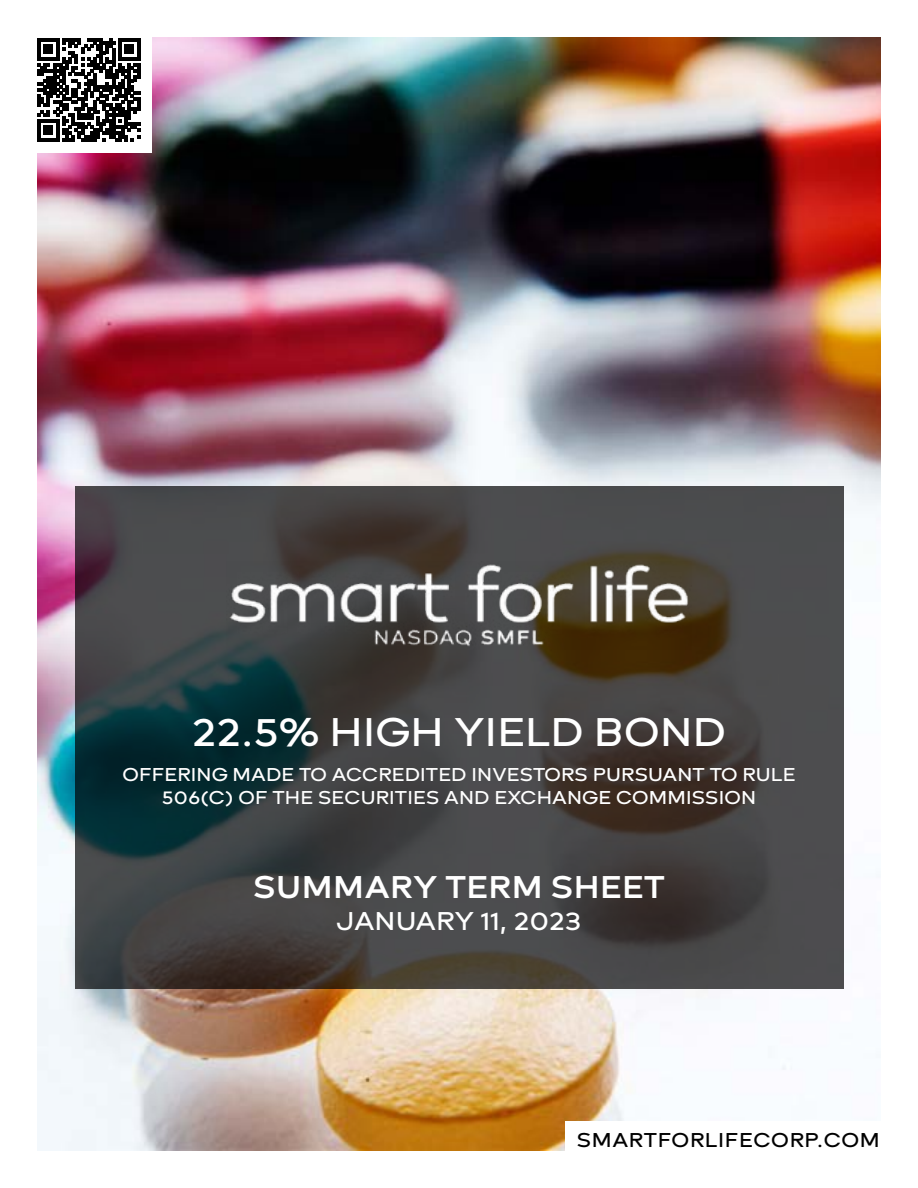
<style>
.page{position:relative;width:918px;height:1188px;background:#fff}
.page>*{position:absolute;margin:0;border:0;box-sizing:border-box;transform-origin:0 0}
.t1{font:600 42px "Brooklyn";letter-spacing:-.025em;color:#fff}
.t2{font:700 33px "Brooklyn";letter-spacing:-.025em;color:#fff}
.t3{font:600 27px "Brooklyn";letter-spacing:-.025em;color:#fff}
.t4{font:600 21px "Brooklyn";color:#000}
.t5{font:600 19.5px/23.4px "Brooklyn";letter-spacing:-.025em;color:#fff;text-align:center}
</style>
<div class="page">
<img style="left:38px;top:38px;width:842px;height:1112px">
<svg style="left:75px;top:486px;width:768px;height:502px;fill:#474647"></svg>
<div style="left:26px;top:27px;width:126px;height:126px;background:#fff"></div>
<svg style="left:37px;top:39px;width:103px;height:102px"></svg>
<div style="left:565px;top:1122px;width:330px;height:31px;background:#fff"></div>
<img style="left:226px;top:562px;width:466px;height:88px">
<h1 class="t1" style="left:192px;top:711px;width:536px">22.5% HIGH YIELD BOND</h1>
<p class="t5" style="left:122px;top:763px;width:675px">OFFERING MADE TO ACCREDITED INVESTORS PURSUANT TO RULE<br>506(C) OF THE SECURITIES AND EXCHANGE COMMISSION</p>
<h2 class="t2" style="left:253px;top:871px;width:414px">SUMMARY TERM SHEET</h2>
<h3 class="t3" style="left:336px;top:908px;width:247px">JANUARY 11, 2023</h3>
<p class="t4" style="left:576px;top:1130px;width:305px">SMARTFORLIFECORP.COM</p>
</div>
